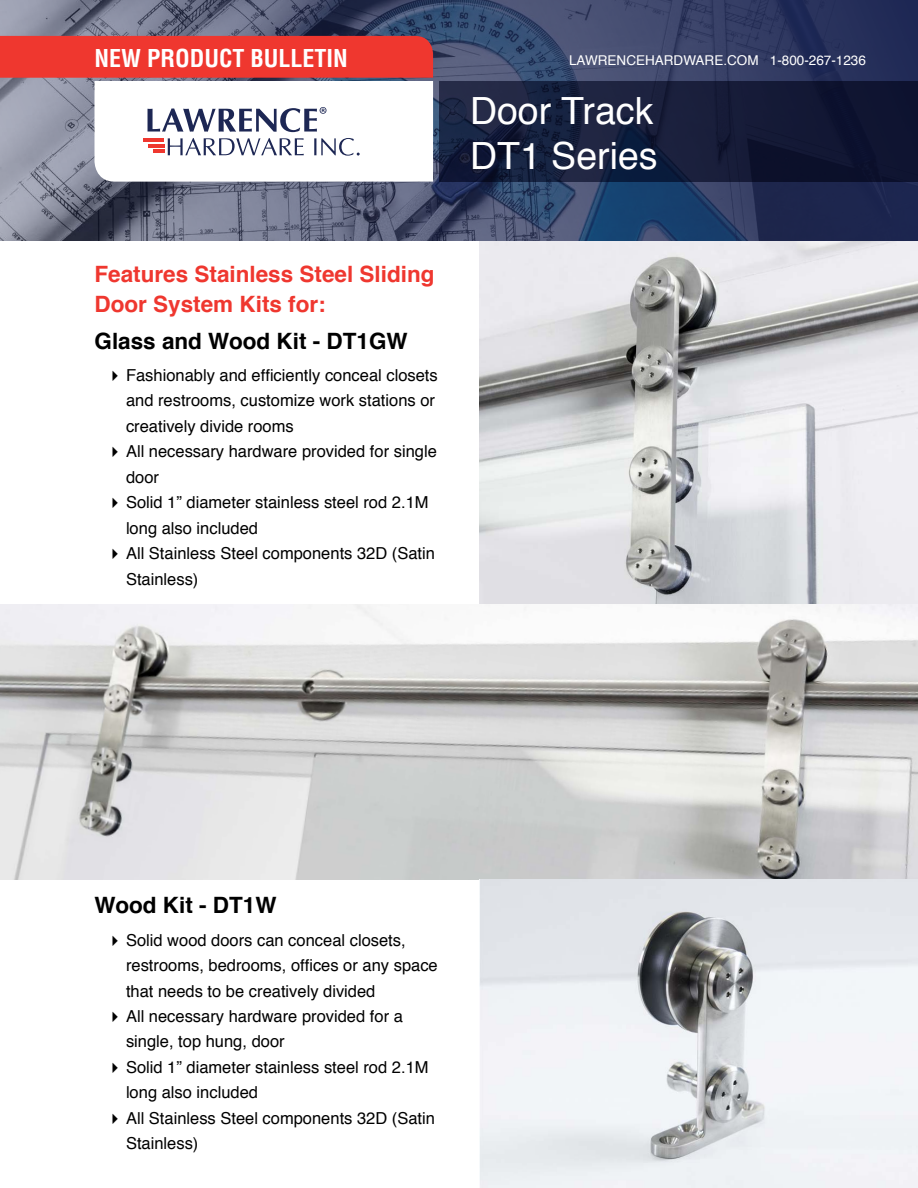
<style>
.page{position:relative;width:918px;height:1188px;background:#fff}
.page>*{position:absolute;margin:0;border:0;box-sizing:border-box;transform-origin:0 0}
.t1{font:37.5px/45px "Helvetica";color:#fff}
.t2{font:700 condensed 24px "Helvetica";color:#fff}
.t3{font:700 22.5px/30px "Helvetica";color:#ef372f}
.t4{font:700 22.5px "Helvetica";color:#000}
.t5{font:16.5px/25.5px "Helvetica";color:#000}
.t6{font:13.5px "Helvetica";color:#fff}
</style>
<div class="page">
<img style="left:479px;top:241px;width:439px;height:364px">
<img style="left:0;top:605px;width:918px;height:274px">
<img style="left:480px;top:879px;width:438px;height:309px">
<img style="left:0;top:0;width:918px;height:241px">
<svg style="left:439px;top:81px;width:479px;height:101px;background:#141b38"></svg>
<svg style="left:0;top:36px;width:433px;height:146px"></svg>
<h2 class="t2" style="left:94px;top:44px;width:255px">NEW PRODUCT BULLETIN</h2>
<p class="t6" style="left:569px;top:50px;width:298px">LAWRENCEHARDWARE.COM 1-800-267-1236</p>
<h1 class="t1" style="left:470px;top:90px;width:189px">Door Track<br>DT1 Series</h1>
<h3 class="t3" style="left:94px;top:259px;width:342px">Features Stainless Steel Sliding<br>Door System Kits for:</h3>
<h3 class="t4" style="left:94px;top:323px;width:315px">Glass and Wood Kit - DT1GW</h3>
<p class="t5" style="left:126px;top:363px;width:313px">Fashionably and efficiently conceal closets and restrooms, customize work stations or creatively divide rooms<br>All necessary hardware provided for single door<br>Solid 1” diameter stainless steel rod 2.1M long also included<br>All Stainless Steel components 32D (Satin<br>Stainless)</p>
<h3 class="t4" style="left:94px;top:887px;width:184px">Wood Kit - DT1W</h3>
<p class="t5" style="left:126px;top:927px;width:313px">Solid wood doors can conceal closets, restrooms, bedrooms, offices or any space that needs to be creatively divided<br>All necessary hardware provided for a single, top hung, door<br>Solid 1” diameter stainless steel rod 2.1M long also included<br>All Stainless Steel components 32D (Satin<br>Stainless)</p>
</div>
